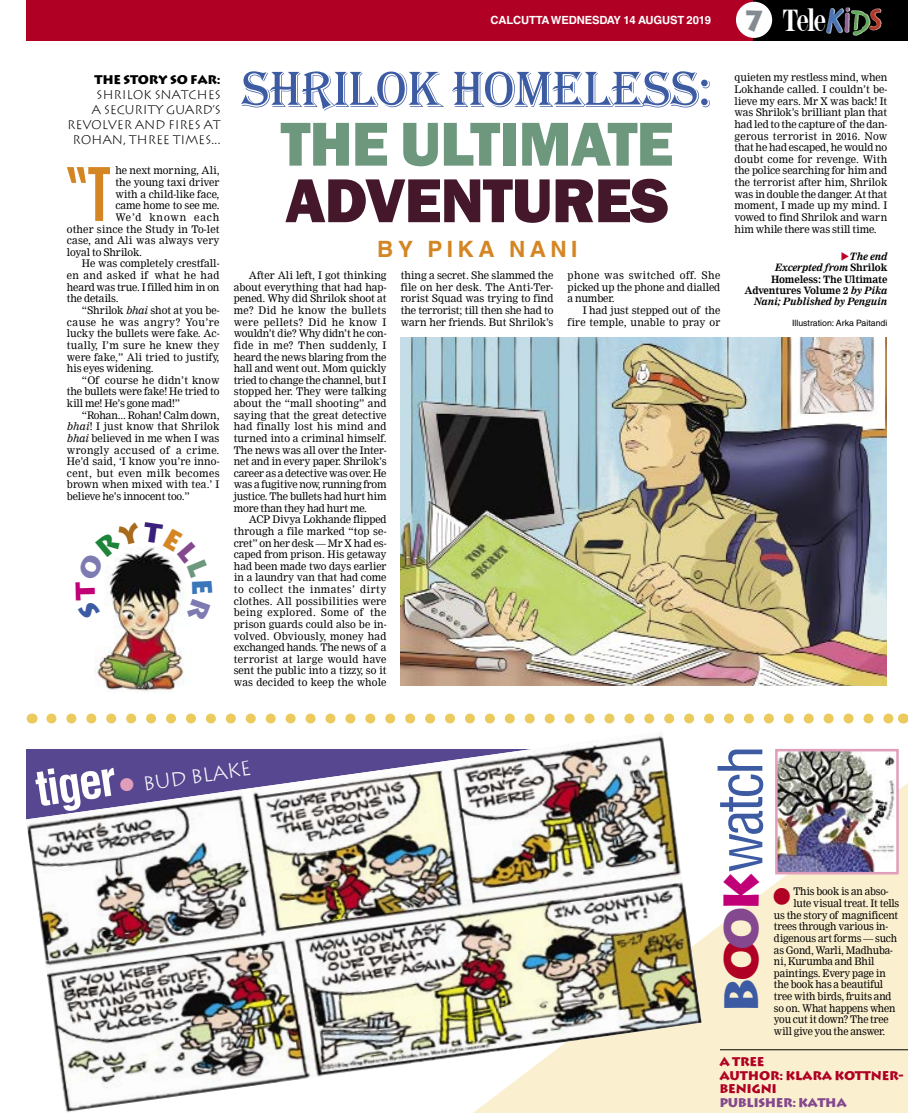
<style>
.page{position:relative;width:908px;height:1113px;background:#fff}
.page>*{position:absolute;margin:0;border:0;box-sizing:border-box;transform-origin:0 0}
.t1{font:900 extra-condensed 75.62px "Helvetica";color:#d48625}
.t2{font:800 64.12px "Franklin Gothic";letter-spacing:-.015em;color:#6d987d}
.t3{font:800 64.12px "Franklin Gothic";letter-spacing:-.015em;color:#44172b}
.t4{font:condensed 59.62px "Helvetica";letter-spacing:-.05em;color:#3c5ba3}
.t5{font:52.5px "Algerian";letter-spacing:-.015em;color:#3c5ba3}
.t6{font:700 47.88px "Lithograph";color:#3c5ba3}
.t7{font:700 28.75px "Lithograph";color:#848a91}
.t8{font:700 22.5px "Helvetica";letter-spacing:.2em;color:#d48625}
.t9{font:300 20px "Lithograph";color:#fff}
.t10{font:300 12.5px/15px "Lithograph";letter-spacing:-.015em;color:#000;text-align:right}
.t11{font:700 12.5px/13.8px "Lithograph";letter-spacing:-.015em;color:#b00024}
.t12{font:700 12.5px "Lithograph";letter-spacing:-.03em;color:#84488e}
.t13{font:700 12.5px "Lithograph";letter-spacing:-.015em;color:#000}
.t14{font:700 11.25px "Helvetica";letter-spacing:-.015em;color:#fff}
.t15{font:10.25px/11.6px "Nimrod";letter-spacing:-.01em;color:#000;text-align:justify}
.t16{font:10.25px "Nimrod";letter-spacing:-.01em;color:#000;scale:.96 1}
.t17{font:10.25px/11.6px "Nimrod";letter-spacing:.01em;color:#000;text-align:right}
.t18{font:10.25px "Nimrod";letter-spacing:.015em;color:#000}
.t19{font:10.25px "Nimrod";letter-spacing:.035em;color:#000}
.t20{font:10.25px "Nimrod";letter-spacing:.025em;color:#000}
.t21{font:10.25px "Nimrod";letter-spacing:.045em;color:#000}
.t22{font:10.25px "Nimrod";letter-spacing:.03em;color:#000}
.t23{font:10.25px "Nimrod";letter-spacing:.02em;color:#000}
.t24{font:10.25px "Nimrod";letter-spacing:.085em;color:#000}
.t25{font:italic 700 10px/11.2px "Nimrod";letter-spacing:-.015em;color:#000;text-align:right;scale:.96 1}
.t26{font:8.75px "Helvetica";color:#000}
.s1{font-family:"Telegraph Masthead";font-weight:400;font-size:32.5px;color:#fff}
.s2{font-style:italic}
.s3{color:#be0027}
.s4{font-style:normal}
.s5{font-family:"Helvetica";font-weight:700;font-stretch:condensed;font-size:47.5px}
.s6{color:#e09eba}
.s7{color:#b00024}
.s8{color:#84488e}
.s9{color:#c10077}
</style>
<div class="page">
<div style="left:27px;top:0;width:726px;height:40px;background:#b00024"></div>
<div style="left:752px;top:0;width:155px;height:40px;background:#000"></div>
<img style="left:826px;top:8px;width:23px;height:26px">
<div style="left:735px;top:2px;width:36px;height:36px;background:#fff;border-radius:50%"></div>
<img style="left:95px;top:623px;width:89px;height:68px">
<svg style="left:473px;top:782px;width:434px;height:331px;fill:#faefce"></svg>
<img style="left:26px;top:735px;width:675px;height:377px">
<img style="left:777px;top:752px;width:118px;height:119px">
<div style="left:774px;top:749px;width:124px;height:125px;border:2px solid #e09eba"></div>
<hr style="left:719px;top:1049px;width:188px;height:1px;background:#000">
<svg style="left:51px;top:713px;width:841px;height:10px"></svg>
<img style="left:400px;top:337px;width:486px;height:349px">
<img style="left:108px;top:547px;width:76px;height:76px">
<p class="t14" style="left:490px;top:13px;width:222px">CALCUTTA WEDNESDAY 14 AUGUST 2019</p>
<h3 class="t7" style="left:744px;top:3px;width:83px">7 <span class="s1">e</span></h3>
<p class="t13" style="left:94px;top:72px;width:128px">THE STORY SO FAR:</p>
<p class="t10" style="left:67px;top:87px;width:155px">SHRILOK SNATCHES<br>A SECURITY GUARD'S<br>REVOLVER AND FIRES AT<br>ROHAN, THREE TIMES...</p>
<h1 class="t1" style="left:65px;top:151px;width:47px">“T</h1>
<p class="t15" style="left:115px;top:165px;width:106px">he next morning, Ali,</p>
<p class="t15" style="left:115px;top:177px;width:106px">the young taxi driver</p>
<p class="t15" style="left:115px;top:188px;width:106px">with a child-like face,</p>
<p class="t15" style="left:115px;top:200px;width:106px">came home to see me.</p>
<p class="t24" style="left:115px;top:211px;width:106px">We’d known each</p>
<p class="t17" style="left:67px;top:223px;width:154px">other since the Study in To-let</p>
<p class="t18" style="left:67px;top:234px;width:154px">case, and Ali was always very</p>
<p class="t15" style="left:67px;top:246px;width:77px">loyal to Shrilok.</p>
<p class="t15" style="left:82px;top:258px;width:139px">He was completely crestfall-</p>
<p class="t22" style="left:67px;top:269px;width:154px">en and asked if what he had</p>
<p class="t15" style="left:67px;top:281px;width:154px">heard was true. I filled him in on</p>
<p class="t15" style="left:67px;top:293px;width:53px">the details.</p>
<p class="t15" style="left:82px;top:304px;width:139px">“Shrilok <span class="s2">bhai</span> shot at you be-</p>
<p class="t21" style="left:67px;top:316px;width:154px">cause he was angry? You’re</p>
<p class="t15" style="left:67px;top:328px;width:154px">lucky the bullets were fake. Ac-</p>
<p class="t20" style="left:67px;top:339px;width:154px">tually, I’m sure he knew they</p>
<p class="t17" style="left:67px;top:351px;width:154px">were fake,” Ali tried to justify,</p>
<p class="t15" style="left:67px;top:363px;width:88px">his eyes widening.</p>
<p class="t23" style="left:82px;top:374px;width:139px">“Of course he didn’t know</p>
<p class="t15" style="left:67px;top:386px;width:154px">the bullets were fake! He tried to</p>
<p class="t15" style="left:67px;top:397px;width:115px">kill me! He’s gone mad!”</p>
<p class="t15" style="left:82px;top:409px;width:139px">“Rohan... Rohan! Calm down,</p>
<p class="t18" style="left:67px;top:420px;width:154px"><span class="s2">bhai</span>! I just know that Shrilok</p>
<p class="t15" style="left:67px;top:432px;width:154px"><span class="s2">bhai</span> believed in me when I was</p>
<p class="t19" style="left:67px;top:443px;width:154px">wrongly accused of a crime.</p>
<p class="t15" style="left:67px;top:456px;width:154px">He’d said, ‘I know you’re inno-</p>
<p class="t19" style="left:67px;top:467px;width:154px">cent, but even milk becomes</p>
<p class="t15" style="left:67px;top:479px;width:154px">brown when mixed with tea.’ I</p>
<p class="t15" style="left:67px;top:490px;width:124px">believe he’s innocent too.”</p>
<h3 class="t5" style="left:241px;top:60px;width:472px">SHRILOK HOMELESS :</h3>
<h2 class="t2" style="left:280px;top:103px;width:394px">THE ULTIMATE</h2>
<h2 class="t3" style="left:285px;top:159px;width:385px">ADVENTURES</h2>
<h3 class="t8" style="left:377px;top:235px;width:202px">BY PIKA N ANI</h3>
<p class="t15" style="left:234px;top:270px;width:154px;text-indent:15px">After Ali left, I got thinking about everything that had hap&shy;pened. Why did Shrilok shoot at me? Did he know the bullets were pellets? Did he know I wouldn’t die? Why didn’t he con&shy;fide in me? Then suddenly, I heard the news blaring from the hall and went out. Mom quickly tried to change the channel, but I stopped her. They were talking about the “mall shooting” and saying that the great detective had finally lost his mind and turned into a criminal himself.<br>The news was all over the Inter&shy;net and in every paper. Shrilok’s career as a detective was over. He was a fugitive now, running from justice. The bullets had hurt him more than they had hurt me.</p>
<p class="t15" style="left:234px;top:514px;width:154px;text-indent:15px">ACP Divya Lokhande flipped through a file marked “top se&shy;cret” on her desk — Mr X had es&shy;caped from prison. His getaway had been made two days earlier in a laundry van that had come to collect the inmates’ dirty clothes. All possibilities were being explored. Some of the prison guards could also be in&shy;volved. Obviously, money had exchanged hands. The news of a terrorist at large would have sent the public into a tizzy, so it was decided to keep the whole</p>
<p class="t15" style="left:400px;top:270px;width:154px">thing a secret. She slammed the file on her desk. The Anti-Ter&shy;rorist Squad was trying to find the terrorist; till then she had to warn her friends. But Shrilok’s</p>
<p class="t15" style="left:567px;top:270px;width:154px">phone was switched off. She picked up the phone and dialled a number.</p>
<p class="t17" style="left:567px;top:304px;width:154px">I had just stepped out of the fire temple, unable to pray or</p>
<p class="t15" style="left:734px;top:72px;width:154px">quieten my restless mind, when Lokhande called. I couldn’t be&shy;lieve my ears. Mr X was back! It was Shrilok’s brilliant plan that had led to the capture of the dan&shy;gerous terrorist in 2016. Now that he had escaped, he would no doubt come for revenge. With the police searching for him and the terrorist after him, Shrilok was in double the danger. At that moment, I made up my mind. I vowed to find Shrilok and warn him while there was still time.</p>
<p class="t25" style="left:744px;top:251px;width:150px"><span class="s3">◆</span>The end<br>Excerpted from <span class="s4">Shrilok<br>Homeless: The Ultimate<br>Adventures Volume 2</span> by Pika<br>Nani; Published by Penguin</p>
<p class="t26" style="left:791px;top:318px;width:97px">Illustration: Arka Paitandi</p>
<h3 class="t9" style="left:36px;top:787px;width:217px;rotate:-8deg"><span class="s5">tiger</span><span class="s6">●</span> BUD BLAKE</h3>
<h3 class="t4" style="left:703px;top:872px;width:129px;rotate:-90deg">watch</h3>
<h3 class="t6" style="left:711px;top:1012px;width:135px;rotate:-90deg">B<span class="s7">O</span><span class="s8">O</span><span class="s9">K</span></h3>
<p class="t16" style="left:771px;top:885px;width:123px"><span class="s7">●</span>This book is an abso-</p>
<p class="t16" style="left:793px;top:897px;width:112px">lute visual treat. It tells</p>
<p class="t16" style="left:773px;top:909px;width:131px">us the story of magnificent</p>
<p class="t16" style="left:773px;top:920px;width:121px">trees through various in-</p>
<p class="t16" style="left:773px;top:932px;width:130px">digenous art forms — such</p>
<p class="t16" style="left:773px;top:943px;width:125px">as Gond, Warli, Madhuba-</p>
<p class="t16" style="left:773px;top:955px;width:106px">ni, Kurumba and Bhil</p>
<p class="t16" style="left:773px;top:967px;width:118px">paintings. Every page in</p>
<p class="t16" style="left:773px;top:978px;width:115px">the book has a beautiful</p>
<p class="t16" style="left:773px;top:990px;width:124px">tree with birds, fruits and</p>
<p class="t16" style="left:773px;top:1001px;width:128px">so on. What happens when</p>
<p class="t16" style="left:773px;top:1013px;width:121px">you cut it down? The tree</p>
<p class="t16" style="left:773px;top:1025px;width:117px">will give you the answer.</p>
<p class="t11" style="left:719px;top:1054px;width:186px">A TREE<br>AUTHOR: KLARA KOTTNER-<br>BENIGNI</p>
<p class="t12" style="left:719px;top:1095px;width:129px">PUBLISHER: KATHA</p>
</div>
